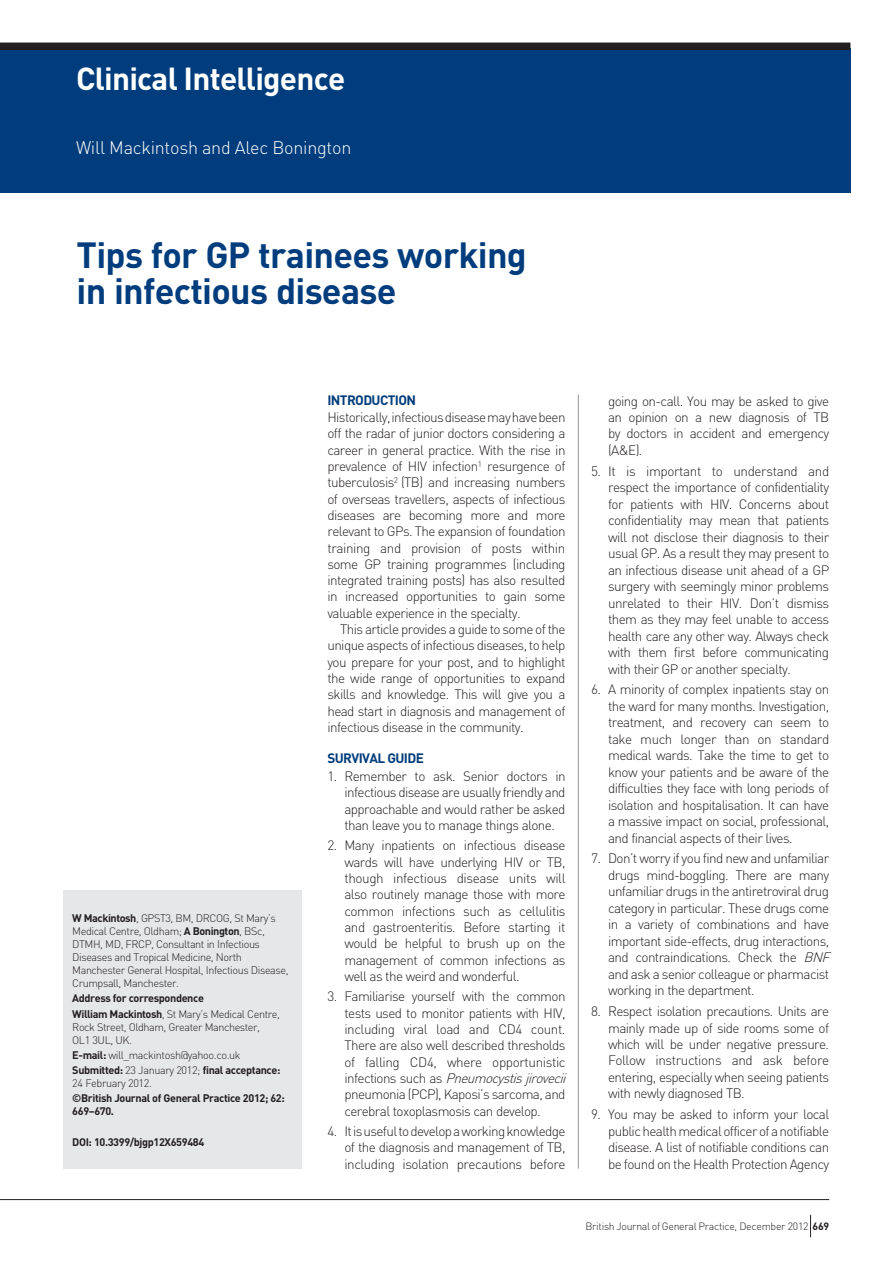
<style>
.page{position:relative;width:893px;height:1263px;background:#fff}
.page>*{position:absolute;margin:0;border:0;box-sizing:border-box;transform-origin:0 0}
.Article_Title{font:700 36px/36px "DIN";letter-spacing:-.02em;color:#013d7d}
.t1{font:700 31.5px "DIN";letter-spacing:-.025em;color:#fff}
.Names{font:300 18px "DIN";letter-spacing:-.015em;color:#fff}
.Bulleted_Body_Copy{font:300 13.5px/16.5px "DIN";letter-spacing:-.045em;color:#231f20;text-align:justify}
.Body_Copy_First_para{font:300 13.5px/16.4px "DIN";letter-spacing:-.045em;color:#231f20;text-align:justify}
.Body_copy_indent{font:300 13.5px/16.4px "DIN";letter-spacing:-.045em;color:#231f20;text-align:justify}
.Sub_Head_B_Header{font:700 13.5px "DIN";letter-spacing:-.045em;color:#013c7b}
.Author_box{font:300 10.8px/13px "DIN";letter-spacing:-.04em;color:#231f20}
.Author_box-2{font:700 10.8px/13px "DIN";letter-spacing:-.035em;color:#231f20}
.t2{font:300 10.5px "DIN";letter-spacing:-.025em;color:#231f20}
.s1{font-weight:700}
.s2{font-style:italic}
</style>
<div class="page">
<div style="left:0;top:48px;width:850px;height:144px;background:#013d7d"></div>
<hr style="left:578px;top:395px;width:1px;height:773px;background:#939598">
<hr style="left:0;top:1199px;width:829px;height:1px;background:#231f20">
<svg style="left:810px;top:1215px;width:1px;height:22px"></svg>
<div style="left:64px;top:890px;width:238px;height:278px;background:#e6e7e9"></div>
<div style="left:0;top:43px;width:850px;height:7px;background:#231f20"></div>
<p class="t1" style="left:76px;top:58px;width:271px">Clinical Intelligence</p>
<p class="Names" style="left:76px;top:136px;width:277px">Will Mackintosh and Alec Bonington</p>
<p class="Article_Title" style="left:77px;top:235px;width:452px">Tips for GP trainees working in infectious disease</p>
<p class="Author_box" style="left:72px;top:911px;width:218px"><span class="s1">W Mackintosh</span>, GPST3, BM, DRCOG, St Mary’s Medical Centre, Oldham; <span class="s1">A Bonington</span>, BSc, DTMH, MD, FRCP, Consultant in Infectious Diseases and Tropical Medicine, North Manchester General Hospital, Infectious Disease, Crumpsall, Manchester.</p>
<p class="Author_box-2" style="left:72px;top:991px;width:133px">Address for correspondence</p>
<p class="Author_box" style="left:72px;top:1007px;width:209px"><span class="s1">William Mackintosh</span>, St Mary’s Medical Centre,<br>Rock Street, Oldham, Greater Manchester,<br>OL1 3UL, UK.</p>
<p class="Author_box" style="left:72px;top:1048px;width:170px"><span class="s1">E-mail:</span> will_mackintosh@yahoo.co.uk</p>
<p class="Author_box" style="left:72px;top:1063px;width:210px"><span class="s1">Submitted:</span> 23 January 2012; <span class="s1">final acceptance:<br></span>24 February 2012.</p>
<p class="Author_box-2" style="left:72px;top:1091px;width:214px">©British Journal of General Practice 2012; 62:<br>669–670.</p>
<p class="Author_box-2" style="left:72px;top:1135px;width:134px">DOI: 10.3399/bjgp12X659484</p>
<p class="Sub_Head_B_Header" style="left:327px;top:391px;width:90px">INTRODUCTION</p>
<p class="Body_Copy_First_para" style="left:327px;top:409px;width:240px">Historically, infectious disease may have been off the radar of junior doctors considering a career in general practice. With the rise in prevalence of HIV infection<sup>1</sup> resurgence of tuberculosis<sup>2</sup> (TB) and increasing numbers of overseas travellers, aspects of infectious diseases are becoming more and more relevant to GPs. The expansion of foundation training and provision of posts within some GP training programmes (including integrated training posts) has also resulted in increased opportunities to gain some valuable experience in the specialty.</p>
<p class="Body_copy_indent" style="left:327px;top:621px;width:240px;text-indent:13px">This article provides a guide to some of the unique aspects of infectious diseases, to help you prepare for your post, and to highlight the wide range of opportunities to expand skills and knowledge. This will give you a head start in diagnosis and management of infectious disease in the community.</p>
<p class="Sub_Head_B_Header" style="left:327px;top:750px;width:98px">SURVIVAL GUIDE</p>
<p class="Bulleted_Body_Copy" style="left:344px;top:768px;width:223px;text-indent:-17px">1. Remember to ask. Senior doctors in infectious disease are usually friendly and approachable and would rather be asked than leave you to manage things alone.</p>
<p class="Bulleted_Body_Copy" style="left:344px;top:837px;width:223px;text-indent:-17px">2. Many inpatients on infectious disease wards will have underlying HIV or TB, though infectious disease units will also routinely manage those with more common infections such as cellulitis and gastroenteritis. Before starting it would be helpful to brush up on the management of common infections as well as the weird and wonderful.</p>
<p class="Bulleted_Body_Copy" style="left:344px;top:988px;width:227px;text-align:left;text-indent:-17px">3. Familiarise yourself with the common tests used to monitor patients with HIV, including viral load and CD4 count.<br>There are also well described thresholds of falling CD4, where opportunistic i n f e c t i o n s s u c h a s <span class="s2">Pneumocystisjirovecii </span>pneumonia (PCP), Kaposi’s sarcoma, and cerebral toxoplasmosis can develop.</p>
<p class="Bulleted_Body_Copy" style="left:344px;top:1123px;width:223px;text-indent:-17px">4. It is useful to develop a working knowledge of the diagnosis and management of TB, including isolation precautions before</p>
<p class="Bulleted_Body_Copy" style="left:608px;top:392px;width:223px">going on-call. You may be asked to give an opinion on a new diagnosis of TB by doctors in accident and emergency (A&amp;E).</p>
<p class="Bulleted_Body_Copy" style="left:608px;top:462px;width:223px;text-indent:-17px">5. It is important to understand and respect the importance of confidentiality for patients with HIV. Concerns about confidentiality may mean that patients will not disclose their diagnosis to their usual GP. As a result they may present to an infectious disease unit ahead of a GP surgery with seemingly minor problems unrelated to their HIV. Don’t dismiss them as they may feel unable to access health care any other way. Always check with them first before communicating with their GP or another specialty.</p>
<p class="Bulleted_Body_Copy" style="left:608px;top:681px;width:223px;text-indent:-17px">6. A minority of complex inpatients stay on the ward for many months. Investigation, treatment, and recovery can seem to take much longer than on standard medical wards. Take the time to get to know your patients and be aware of the difficulties they face with long periods of isolation and hospitalisation. It can have a massive impact on social, professional, and financial aspects of their lives.</p>
<p class="Bulleted_Body_Copy" style="left:608px;top:850px;width:227px;text-align:left;text-indent:-17px">7. Don’t worry if you find new and unfamiliar drugs mind-boggling. There are many unfamiliar drugs in the antiretroviral drug category in particular. These drugs come in a variety of combinations and have important side-effects, drug interactions, and contraindications. Check the <span class="s2">BNF </span>and ask a senior colleague or pharmacist working in the department.</p>
<p class="Bulleted_Body_Copy" style="left:608px;top:1003px;width:223px;text-indent:-17px">8. Respect isolation precautions. Units are mainly made up of side rooms some of which will be under negative pressure.<br>Follow instructions and ask before entering, especially when seeing patients with newly diagnosed TB.</p>
<p class="Bulleted_Body_Copy" style="left:608px;top:1106px;width:223px;text-indent:-17px">9. You may be asked to inform your local public health medical officer of a notifiable disease. A list of notifiable conditions can be found on the Health Protection Agency</p>
<p class="t2" style="left:585px;top:1219px;width:245px">British Journal of General Practice, December 2012 <span class="s1">669</span></p>
</div>
